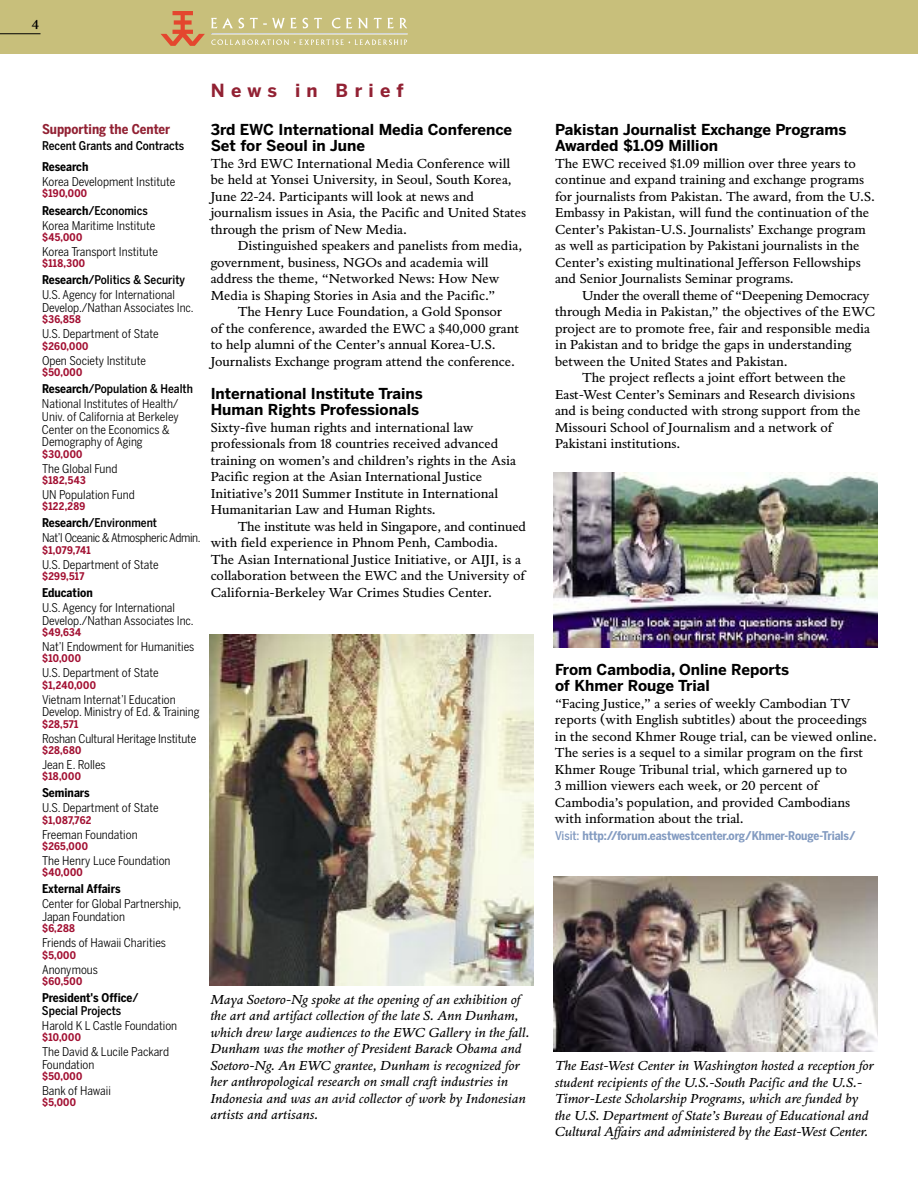
<style>
.page{position:relative;width:918px;height:1188px;background:#fff}
.page>*{position:absolute;margin:0;border:0;box-sizing:border-box;transform-origin:0 0}
.t1{font:700 18px "Benton Sans";letter-spacing:.35em;color:#922133}
.t2{font:700 15px/16.5px "Benton Sans";color:#000}
.t3{font:13.5px/16.5px "Pietro Text";color:#000}
.t4{font:italic 13.5px/16.5px "Pietro Text";color:#000}
.t5{font:13.5px "Pietro Text";letter-spacing:-.025em;color:#000}
.t6{font:700 13.5px "Benton Sans Cond";color:#922133}
.t7{font:600 13.5px "Pietro Text";color:#000}
.t8{font:12px/12.8px "Benton Sans Cond";color:#000}
.t9{font:700 12px/12.8px "Benton Sans Cond";color:#000}
.t10{font:700 12px "Benton Sans Cond";letter-spacing:-.005em;color:#839bc1}
.t11{font:12px/15px "Benton Sans Cond";letter-spacing:-.03em;color:#000}
.t12{font:500 12px "Benton Sans Cond";color:#000}
.t13{font:700 10.5px "Benton Sans Cond";letter-spacing:.03em;color:#a21032}
.s1{font-weight:700}
.s2{font-weight:500}
</style>
<div class="page">
<img style="left:209px;top:634px;width:324px;height:352px">
<div style="left:0;top:0;width:918px;height:54px;background:#c8bf7b"></div>
<svg style="left:161px;top:11px;width:44px;height:35px"></svg>
<svg style="left:211px;top:18px;width:197px;height:27px"></svg>
<hr style="left:0;top:33px;width:40px;height:1px;background:#000">
<img style="left:554px;top:876px;width:324px;height:176px">
<img style="left:554px;top:472px;width:324px;height:176px">
<p class="t7" style="left:32px;top:17px;width:9px">4</p>
<h1 class="t1" style="left:211px;top:83px;width:195px">News in Brief</h1>
<p class="t6" style="left:42px;top:121px;width:130px">Supporting the Center</p>
<p class="t12" style="left:42px;top:139px;width:144px">Recent Grants and Contracts</p>
<p class="t9" style="left:42px;top:161px;width:48px">Research</p>
<p class="t8" style="left:42px;top:176px;width:135px">Korea Development Institute</p>
<p class="t13" style="left:42px;top:188px;width:47px">$190,000</p>
<p class="t8" style="left:42px;top:203px;width:115px;line-height:15px"><span class="s1">Research</span><span class="s2">/Economics<br></span>Korea Maritime Institute</p>
<p class="t13" style="left:42px;top:231px;width:42px">$45,000</p>
<p class="t8" style="left:42px;top:245px;width:118px">Korea Transport Institute</p>
<p class="t13" style="left:42px;top:257px;width:45px">$118,300</p>
<p class="t8" style="left:42px;top:273px;width:145px;line-height:15px"><span class="s1">Research</span><span class="s2">/Politics &amp; Security<br></span>U.S. Agency for International</p>
<p class="t8" style="left:42px;top:302px;width:153px">Develop./Nathan Associates Inc.</p>
<p class="t13" style="left:42px;top:314px;width:40px">$36,858</p>
<p class="t8" style="left:42px;top:328px;width:118px">U.S. Department of State</p>
<p class="t13" style="left:42px;top:340px;width:48px">$260,000</p>
<p class="t8" style="left:42px;top:354px;width:105px">Open Society Institute</p>
<p class="t13" style="left:42px;top:366px;width:42px">$50,000</p>
<p class="t8" style="left:42px;top:381px;width:152px;line-height:15px"><span class="s1">Research</span><span class="s2">/Population &amp; Health<br></span>National Institutes of Health/</p>
<p class="t8" style="left:42px;top:410px;width:138px">Univ. of California at Berkeley<br>Center on the Economics &amp;<br>Demography of Aging</p>
<p class="t13" style="left:42px;top:448px;width:42px">$30,000</p>
<p class="t8" style="left:42px;top:462px;width:77px">The Global Fund</p>
<p class="t13" style="left:42px;top:474px;width:45px">$182,543</p>
<p class="t8" style="left:42px;top:488px;width:94px">UN Population Fund</p>
<p class="t13" style="left:42px;top:500px;width:45px">$122,289</p>
<p class="t11" style="left:42px;top:516px;width:160px"><span class="s1">Research</span><span class="s2">/Environment<br></span>Nat’l Oceanic &amp;Atmospheric Admin.</p>
<p class="t13" style="left:42px;top:544px;width:50px">$1,079,741</p>
<p class="t8" style="left:42px;top:558px;width:118px">U.S. Department of State</p>
<p class="t13" style="left:42px;top:570px;width:44px">$299,517</p>
<p class="t9" style="left:42px;top:587px;width:52px">Education</p>
<p class="t8" style="left:42px;top:602px;width:153px">U.S. Agency for International<br>Develop./Nathan Associates Inc.</p>
<p class="t13" style="left:42px;top:626px;width:41px">$49,634</p>
<p class="t8" style="left:42px;top:641px;width:154px">Nat’l Endowment for Humanities</p>
<p class="t13" style="left:42px;top:653px;width:40px">$10,000</p>
<p class="t8" style="left:42px;top:667px;width:118px">U.S. Department of State</p>
<p class="t13" style="left:42px;top:679px;width:55px">$1,240,000</p>
<p class="t8" style="left:42px;top:693px;width:159px">Vietnam Internat’l Education<br>Develop. Ministry of Ed. &amp; Training</p>
<p class="t13" style="left:42px;top:718px;width:38px">$28,571</p>
<p class="t8" style="left:42px;top:732px;width:156px">Roshan Cultural Heritage Institute</p>
<p class="t13" style="left:42px;top:744px;width:41px">$28,680</p>
<p class="t8" style="left:42px;top:758px;width:65px">Jean E. Rolles</p>
<p class="t13" style="left:42px;top:770px;width:40px">$18,000</p>
<p class="t9" style="left:42px;top:787px;width:49px">Seminars</p>
<p class="t8" style="left:42px;top:802px;width:118px">U.S. Department of State</p>
<p class="t13" style="left:42px;top:814px;width:51px">$1,087,762</p>
<p class="t8" style="left:42px;top:828px;width:97px">Freeman Foundation</p>
<p class="t13" style="left:42px;top:840px;width:47px">$265,000</p>
<p class="t8" style="left:42px;top:854px;width:130px">The Henry Luce Foundation</p>
<p class="t13" style="left:42px;top:866px;width:42px">$40,000</p>
<p class="t9" style="left:42px;top:883px;width:80px">External Affairs</p>
<p class="t8" style="left:42px;top:898px;width:141px">Center for Global Partnership,<br>Japan Foundation</p>
<p class="t13" style="left:42px;top:923px;width:34px">$6,288</p>
<p class="t8" style="left:42px;top:937px;width:126px">Friends of Hawaii Charities</p>
<p class="t13" style="left:42px;top:949px;width:36px">$5,000</p>
<p class="t8" style="left:42px;top:963px;width:57px">Anonymous</p>
<p class="t13" style="left:42px;top:975px;width:42px">$60,500</p>
<p class="t9" style="left:42px;top:992px;width:98px">President's Office<span class="s2">/<br>Special Projects</span></p>
<p class="t8" style="left:42px;top:1019px;width:137px">Harold K L Castle Foundation</p>
<p class="t13" style="left:42px;top:1031px;width:40px">$10,000</p>
<p class="t8" style="left:42px;top:1046px;width:129px">The David &amp; Lucile Packard<br>Foundation</p>
<p class="t13" style="left:42px;top:1070px;width:42px">$50,000</p>
<p class="t8" style="left:42px;top:1085px;width:70px">Bank of Hawaii</p>
<p class="t13" style="left:42px;top:1097px;width:36px">$5,000</p>
<p class="t2" style="left:211px;top:123px;width:303px">3rd EWC International Media Conference<br>Set for Seoul in June</p>
<p class="t3" style="left:211px;top:155px;width:317px">The 3rd EWC International Media Conference will be held at Yonsei University, in Seoul, South Korea, June 22-24. Participants will look at news and journalism issues in Asia, the Pacific and United States through the prism of New Media.</p>
<p class="t3" style="left:211px;top:237px;width:313px;text-indent:27px">Distinguished speakers and panelists from media, government, business, NGOs and academia will address the theme, “Networked News: How New Media is Shaping Stories in Asia and the Pacific.”</p>
<p class="t3" style="left:211px;top:303px;width:310px;text-indent:27px">The Henry Luce Foundation, a Gold Sponsor<br>of the conference, awarded the EWC a $40,000 grant to help alumni of the Center’s annual Korea-U.S.<br>Journalists Exchange program attend the conference.</p>
<p class="t2" style="left:211px;top:387px;width:214px">International Institute Trains<br>Human Rights Professionals</p>
<p class="t3" style="left:211px;top:419px;width:307px">Sixty-five human rights and international law professionals from 18 countries received advanced training on women’s and children’s rights in the Asia Pacific region at the Asian International Justice Initiative’s 2011 Summer Institute in International Humanitarian Law and Human Rights.</p>
<p class="t3" style="left:211px;top:518px;width:317px;text-indent:27px">The institute was held in Singapore, and continued with field experience in Phnom Penh, Cambodia.<br>The Asian International Justice Initiative, or AIJI, is a collaboration between the EWC and the University of California-Berkeley War Crimes Studies Center.</p>
<p class="t4" style="left:211px;top:991px;width:321px">Maya Soetoro-Ng spoke at the opening of an exhibition of the art and artifact collection of the late S. Ann Dunham, which drew large audiences to the EWC Gallery in the fall.<br>Dunham was the mother of President Barack Obama and Soetoro-Ng. An EWC grantee, Dunham is recognized for her anthropological research on small craft industries in Indonesia and was an avid collector of work by Indonesian artists and artisans.</p>
<p class="t2" style="left:555px;top:123px;width:293px">Pakistan Journalist Exchange Programs<br>Awarded $1.09 Million</p>
<p class="t3" style="left:555px;top:155px;width:322px">The EWC received $1.09 million over three years to continue and expand training and exchange programs for journalists from Pakistan. The award, from the U.S.<br>Embassy in Pakistan, will fund the continuation of the Center’s Pakistan-U.S. Journalists’ Exchange program as well as participation by Pakistani journalists in the Center’s existing multinational Jefferson Fellowships and Senior Journalists Seminar programs.</p>
<p class="t5" style="left:582px;top:287px;width:289px">Under the overall theme of “Deepening Democracy</p>
<p class="t3" style="left:555px;top:303px;width:322px">through Media in Pakistan,” the objectives of the EWC</p>
<p class="t3" style="left:555px;top:320px;width:317px">project are to promote free, fair and responsible media</p>
<p class="t3" style="left:555px;top:336px;width:298px">in Pakistan and to bridge the gaps in understanding</p>
<p class="t3" style="left:555px;top:353px;width:234px">between the United States and Pakistan.</p>
<p class="t3" style="left:582px;top:369px;width:265px">The project reflects a joint effort between the</p>
<p class="t3" style="left:555px;top:386px;width:301px">East-West Center’s Seminars and Research divisions</p>
<p class="t3" style="left:555px;top:402px;width:307px">and is being conducted with strong support from the</p>
<p class="t3" style="left:555px;top:419px;width:279px">Missouri School of Journalism and a network of</p>
<p class="t3" style="left:555px;top:435px;width:127px">Pakistani institutions.</p>
<p class="t2" style="left:555px;top:663px;width:236px">From Cambodia, Online Reports of Khmer Rouge Trial</p>
<p class="t3" style="left:555px;top:695px;width:324px">“Facing Justice,” a series of weekly Cambodian TV reports (with English subtitles) about the proceedings in the second Khmer Rouge trial, can be viewed online.<br>The series is a sequel to a similar program on the first Khmer Rouge Tribunal trial, which garnered up to<br>3 million viewers each week, or 20 percent of Cambodia’s population, and provided Cambodians with information about the trial.</p>
<p class="t10" style="left:555px;top:829px;width:302px"><span class="s2">Visit:</span> http://forum.eastwestcenter.org/Khmer-Rouge-Trials/</p>
<p class="t4" style="left:555px;top:1057px;width:321px">The East-West Center in Washington hosted a reception for student recipients of the U.S.-South Pacific and the U.S.- Timor-Leste Scholarship Programs, which are funded by the U.S. Department of State’s Bureau of Educational and Cultural Affairs and administered by the East-West Center.</p>
</div>
